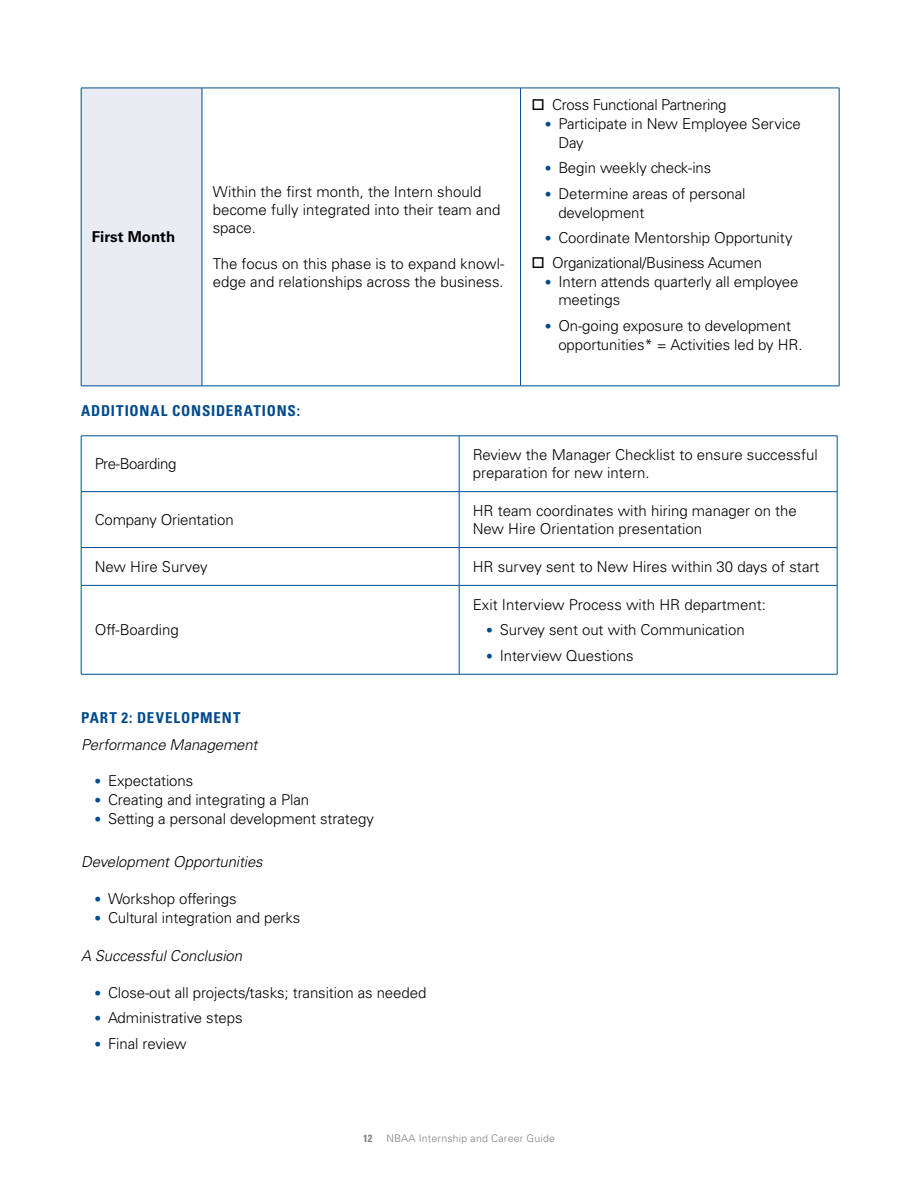
<style>
.page{position:relative;width:918px;height:1188px;background:#fff}
.page>*{position:absolute;margin:0;border:0;box-sizing:border-box;transform-origin:0 0}
.t1{font:300 15px/18px "Univers LT Std";letter-spacing:-.005em;color:#000}
.t2{font:italic 300 15px "Univers LT Std";color:#000}
.t3{font:700 condensed 15px "Univers LT Std";letter-spacing:.055em;color:#004b8d}
.t4{font:700 15px "Univers LT Std";color:#000}
.t5{font:300 10.5px "Univers LT Std";letter-spacing:.02em;color:#808285}
.t6{font:700 condensed 10.5px "Univers LT Std";color:#808285}
.s1{font-size:13.5px;color:#004b8d}
</style>
<div class="page">
<div style="left:81px;top:88px;width:121px;height:298px;background:#eaecf4"></div>
<svg style="left:203px;top:89px;width:636px;height:297px"></svg>
<hr style="left:81px;top:88px;width:121px;height:1px;background:#004b8d">
<hr style="left:81px;top:88px;width:1px;height:298px;background:#004b8d">
<hr style="left:202px;top:88px;width:319px;height:1px;background:#004b8d">
<hr style="left:202px;top:88px;width:1px;height:298px;background:#004b8d">
<hr style="left:521px;top:88px;width:318px;height:1px;background:#004b8d">
<hr style="left:520px;top:88px;width:1px;height:298px;background:#004b8d">
<hr style="left:839px;top:88px;width:1px;height:298px;background:#004b8d">
<hr style="left:81px;top:386px;width:121px;height:1px;background:#004b8d">
<hr style="left:202px;top:386px;width:319px;height:1px;background:#004b8d">
<hr style="left:521px;top:386px;width:318px;height:1px;background:#004b8d">
<svg style="left:82px;top:437px;width:755px;height:237px"></svg>
<hr style="left:81px;top:436px;width:378px;height:1px;background:#004b8d">
<hr style="left:459px;top:436px;width:378px;height:1px;background:#004b8d">
<hr style="left:81px;top:436px;width:1px;height:55px;background:#004b8d">
<hr style="left:459px;top:436px;width:1px;height:55px;background:#004b8d">
<hr style="left:837px;top:436px;width:1px;height:55px;background:#004b8d">
<hr style="left:81px;top:491px;width:378px;height:1px;background:#004b8d">
<hr style="left:81px;top:492px;width:1px;height:55px;background:#004b8d">
<hr style="left:459px;top:491px;width:378px;height:1px;background:#004b8d">
<hr style="left:459px;top:492px;width:1px;height:55px;background:#004b8d">
<hr style="left:837px;top:492px;width:1px;height:55px;background:#004b8d">
<hr style="left:81px;top:547px;width:378px;height:1px;background:#004b8d">
<hr style="left:81px;top:548px;width:1px;height:37px;background:#004b8d">
<hr style="left:459px;top:547px;width:378px;height:1px;background:#004b8d">
<hr style="left:459px;top:548px;width:1px;height:37px;background:#004b8d">
<hr style="left:837px;top:548px;width:1px;height:37px;background:#004b8d">
<hr style="left:81px;top:585px;width:378px;height:1px;background:#004b8d">
<hr style="left:81px;top:586px;width:1px;height:88px;background:#004b8d">
<hr style="left:459px;top:585px;width:378px;height:1px;background:#004b8d">
<hr style="left:459px;top:586px;width:1px;height:88px;background:#004b8d">
<hr style="left:837px;top:586px;width:1px;height:88px;background:#004b8d">
<hr style="left:81px;top:674px;width:378px;height:1px;background:#004b8d">
<hr style="left:459px;top:674px;width:378px;height:1px;background:#004b8d">
<p class="t4" style="left:92px;top:228px;width:85px">First Month</p>
<p class="t1" style="left:213px;top:183px;width:289px">Within the first month, the Intern should become fully integrated into their team and space.</p>
<p class="t1" style="left:213px;top:255px;width:293px">The focus on this phase is to expand knowl&shy;edge and relationships across the business.</p>
<p class="t3" style="left:81px;top:401px;width:221px">ADDITIONAL CONSIDERATIONS:</p>
<p class="t1" style="left:531px;top:96px;width:197px">□ Cross Functional Partnering</p>
<p class="t1" style="left:558px;top:114px;width:244px;line-height:18.8px;text-indent:-14px"><span class="s1">•</span> Participate in New Employee Service<br>Day</p>
<p class="t1" style="left:545px;top:159px;width:168px"><span class="s1">•</span> Begin weekly check-ins</p>
<p class="t1" style="left:558px;top:184px;width:189px;line-height:18.8px;text-indent:-14px"><span class="s1">•</span> Determine areas of personal development</p>
<p class="t1" style="left:545px;top:229px;width:249px"><span class="s1">•</span> Coordinate Mentorship Opportunity</p>
<p class="t1" style="left:531px;top:253px;width:232px">□ Organizational/Business Acumen</p>
<p class="t1" style="left:558px;top:272px;width:242px;line-height:18.8px;text-indent:-14px"><span class="s1">•</span> Intern attends quarterly all employee meetings</p>
<p class="t1" style="left:558px;top:316px;width:246px;line-height:18.8px;text-indent:-14px"><span class="s1">•</span> On-going exposure to development opportunities* = Activities led by HR.</p>
<p class="t1" style="left:95px;top:455px;width:83px">Pre-Boarding</p>
<p class="t1" style="left:473px;top:446px;width:347px">Review the Manager Checklist to ensure successful preparation for new intern.</p>
<p class="t1" style="left:95px;top:511px;width:141px">Company Orientation</p>
<p class="t1" style="left:473px;top:502px;width:326px">HR team coordinates with hiring manager on the<br>New Hire Orientation presentation</p>
<p class="t1" style="left:95px;top:558px;width:115px">New Hire Survey</p>
<p class="t1" style="left:473px;top:558px;width:348px">HR survey sent to New Hires within 30 days of start</p>
<p class="t1" style="left:95px;top:621px;width:86px">Off-Boarding</p>
<p class="t3" style="left:81px;top:709px;width:161px">PART 2: DEVELOPMENT</p>
<p class="t2" style="left:81px;top:735px;width:182px">Performance Management</p>
<p class="t1" style="left:94px;top:772px;width:100px"><span class="s1">•</span> Expectations</p>
<p class="t1" style="left:94px;top:791px;width:216px"><span class="s1">•</span> Creating and integrating a Plan</p>
<p class="t1" style="left:94px;top:810px;width:281px"><span class="s1">•</span> Setting a personal development strategy</p>
<p class="t2" style="left:81px;top:853px;width:187px">DevelopmentOpportunities</p>
<p class="t1" style="left:94px;top:890px;width:144px"><span class="s1">•</span> Workshop offerings</p>
<p class="t1" style="left:94px;top:908px;width:207px"><span class="s1">•</span> Cultural integration and perks</p>
<p class="t2" style="left:81px;top:946px;width:166px">A SuccessfulConclusion</p>
<p class="t1" style="left:94px;top:983px;width:333px"><span class="s1">•</span> Close-out all projects/tasks; transition as needed</p>
<p class="t1" style="left:94px;top:1009px;width:150px"><span class="s1">•</span> Administrative steps</p>
<p class="t1" style="left:94px;top:1034px;width:94px"><span class="s1">•</span> Final review</p>
<p class="t1" style="left:473px;top:595px;width:295px">Exit Interview Process with HR department:</p>
<p class="t1" style="left:486px;top:621px;width:260px"><span class="s1">•</span> Survey sent out with Communication</p>
<p class="t1" style="left:486px;top:646px;width:149px"><span class="s1">•</span> Interview Questions</p>
<p class="t6" style="left:363px;top:1131px;width:11px">12</p>
<p class="t5" style="left:386px;top:1132px;width:170px">NBAA Internship and Career Guide</p>
</div>
